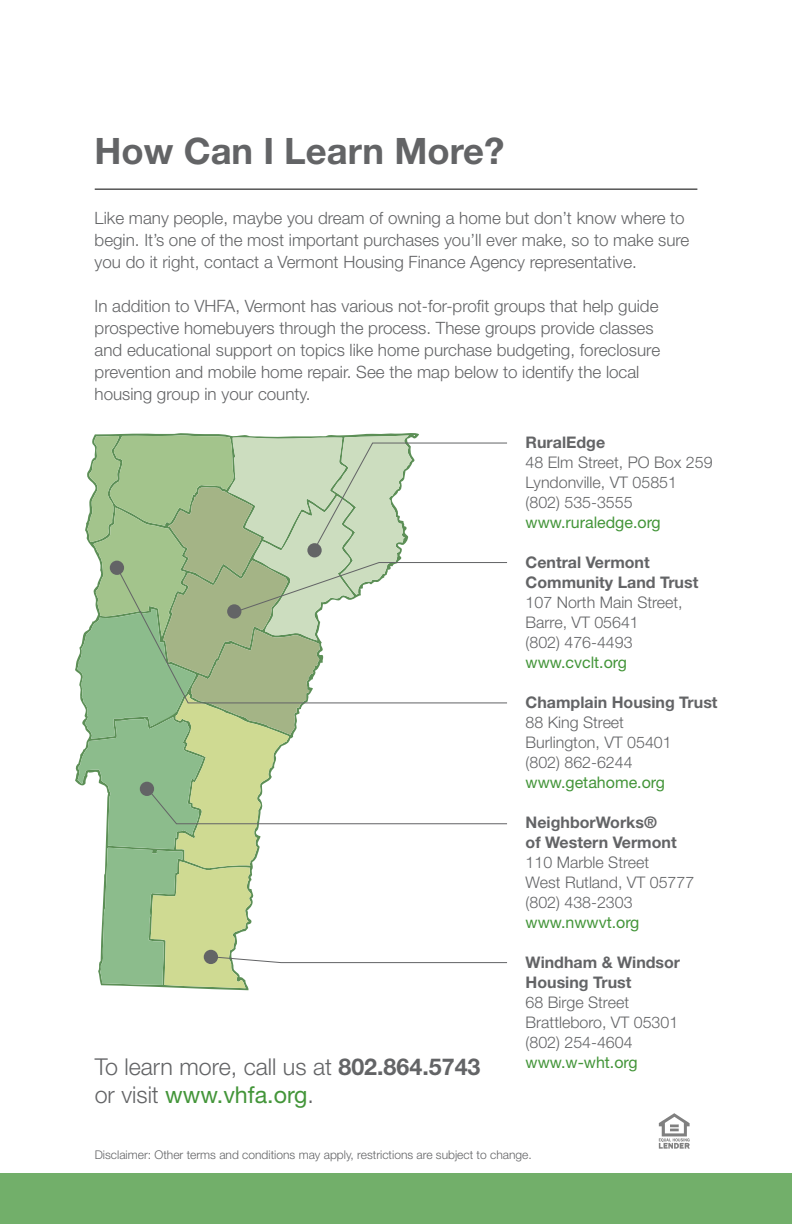
<style>
.page{position:relative;width:792px;height:1224px;background:#fff}
.page>*{position:absolute;margin:0;border:0;box-sizing:border-box;transform-origin:0 0}
.t1{font:700 36.4px "Helvetica Neue LT Std";color:#636466}
.t2{font:300 23.2px/27.8px "Helvetica Neue LT Std";color:#636466}
.t3{font:300 17px/22px "Helvetica Neue LT Std";color:#636466}
.t4{font:300 16px/20px "Helvetica Neue LT Std";color:#636466}
.t5{font:700 16px/20px "Helvetica Neue LT Std";color:#636466}
.t6{font:16px "Helvetica Neue LT Std";color:#439539}
.t7{font:300 12px "Helvetica Neue LT Std";color:#636466}
.s1{font-weight:700}
.s2{font-weight:400;color:#439539}
</style>
<div class="page">
<hr style="left:95px;top:189px;width:602px;height:1px;background:#000">
<div style="left:0;top:1173px;width:792px;height:51px;background:#72af6a"></div>
<svg style="left:77px;top:435px;width:430px;height:553px"></svg>
<svg style="left:659px;top:1113px;width:31px;height:36px"></svg>
<h1 class="t1" style="left:95px;top:128px;width:411px">How Can I Learn More?</h1>
<p class="t3" style="left:95px;top:207px;width:596px">Like many people, maybe you dream of owning a home but don’t know where to begin. It’s one of the most important purchases you’ll ever make, so to make sure you do it right, contact a Vermont Housing Finance Agency representative.</p>
<p class="t3" style="left:95px;top:295px;width:567px">In addition to VHFA, Vermont has various not-for-profit groups that help guide prospective homebuyers through the process. These groups provide classes and educational support on topics like home purchase budgeting, foreclosure prevention and mobile home repair. See the map below to identify the local housing group in your county.</p>
<p class="t5" style="left:526px;top:432px;width:81px">RuralEdge</p>
<p class="t4" style="left:526px;top:452px;width:189px">48 Elm Street, PO Box 259<br>Lyndonville, VT 05851 (802) 535-3555</p>
<p class="t6" style="left:526px;top:513px;width:137px">www.ruraledge.org</p>
<p class="t5" style="left:526px;top:552px;width:174px">Central Vermont<br>Community Land Trust</p>
<p class="t4" style="left:526px;top:592px;width:159px">107 North Main Street,<br>Barre, VT 05641<br>(802) 476-4493</p>
<p class="t6" style="left:526px;top:653px;width:103px">www.cvclt.org</p>
<p class="t5" style="left:526px;top:692px;width:193px">Champlain Housing Trust</p>
<p class="t4" style="left:526px;top:712px;width:148px">88 King Street<br>Burlington, VT 05401 (802) 862-6244</p>
<p class="t6" style="left:526px;top:773px;width:141px">www.getahome.org</p>
<p class="t5" style="left:526px;top:812px;width:153px">NeighborWorks®<br>of Western Vermont</p>
<p class="t4" style="left:526px;top:852px;width:170px">110 Marble Street<br>West Rutland, VT 05777 (802) 438-2303</p>
<p class="t6" style="left:526px;top:913px;width:115px">www.nwwvt.org</p>
<p class="t5" style="left:526px;top:952px;width:156px">Windham &amp; Windsor<br>Housing Trust</p>
<p class="t4" style="left:526px;top:992px;width:154px">68 Birge Street<br>Brattleboro, VT 05301 (802) 254-4604</p>
<p class="t6" style="left:526px;top:1053px;width:114px">www.w-wht.org</p>
<h2 class="t2" style="left:95px;top:1052px;width:387px">To learn more, call us at <span class="s1">802.864.5743 </span>or visit <span class="s2">www.vhfa.org</span>.</h2>
<p class="t7" style="left:95px;top:1148px;width:438px">Disclaimer: Other terms and conditions may apply, restrictions are subject to change.</p>
</div>
